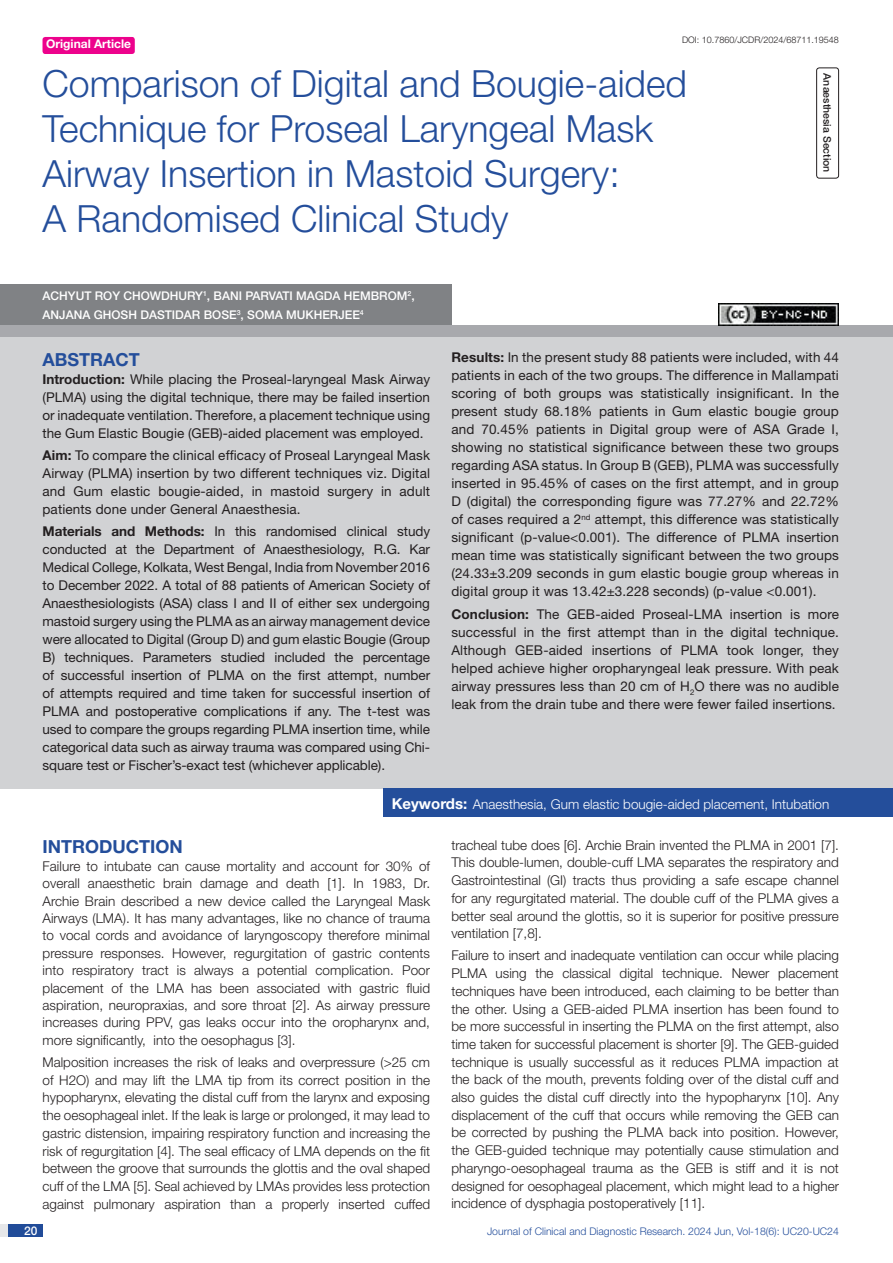
<style>
.page{position:relative;width:893px;height:1263px;background:#fff}
.page>*{position:absolute;margin:0;border:0;box-sizing:border-box;transform-origin:0 0}
.t1{font:300 37.5px/45px "Helvetica Neue";color:#244e9b}
.Heading{font:700 18px "Helvetica Neue";color:#244e9b}
.Abstract_head{font:700 18px "Helvetica Neue";color:#244e9b}
.Abstract_Text{font:13.5px/18px "Helvetica Neue";letter-spacing:.01em;color:#231f20;text-align:justify}
.Body_text{font:300 13.5px/17.7px "Helvetica Neue";color:#231f20;text-align:justify}
.Key_words{font:300 13.5px "Helvetica Neue";color:#fff}
.Author{font:500 12px "Helvetica Neue";color:#fff}
.t2{font:700 12px "Helvetica Neue";color:#fff}
.t3{font:300 10.5px "Helvetica Neue";color:#244e9b}
.section{font:500 10.5px "Helvetica Neue";color:#231f20}
.DOI{font:300 9px "Helvetica Neue";color:#231f20}
.s1{font-weight:700}
.s2{font-weight:700;font-size:15px}
</style>
<div class="page">
<div style="left:0;top:1224px;width:43px;height:13px;background:#e6e7e9"></div>
<div style="left:8px;top:1224px;width:35px;height:13px;background:#214c99"></div>
<div style="left:43px;top:37px;width:92px;height:17px;background:#ed028c;border-radius:3px"></div>
<div style="left:816px;top:67px;width:23px;height:112px;border:1px solid #231f20;border-radius:3px"></div>
<div style="left:0;top:284px;width:451px;height:42px;background:#808285"></div>
<div style="left:0;top:326px;width:893px;height:12px;background:#a8a9ad"></div>
<div style="left:0;top:338px;width:893px;height:451px;background:#d1d2d4"></div>
<div style="left:384px;top:789px;width:509px;height:28px;background:#244e9b"></div>
<img style="left:719px;top:303px;width:120px;height:23px">
<p class="t2" style="left:46px;top:37px;width:87px">Original Article</p>
<p class="DOI" style="left:682px;top:35px;width:158px">DOI: 10.7860/JCDR/2024/68711.19548</p>
<p class="t1" style="left:43px;top:60px;width:646px">Comparison of Digital and Bougie-aided Technique for Proseal Laryngeal Mask Airway Insertion in Mastoid Surgery:<br>A Randomised Clinical Study</p>
<p class="Author" style="left:43px;top:289px;width:328px">ACHYUT ROY CHOWDHURY<sup>1</sup>, BANI PARVATI MAGDA HEMBR</p>
<p class="Author" style="left:388px;top:289px;width:29px">OM<sup>2</sup>,</p>
<p class="Author" style="left:43px;top:307px;width:107px">ANJANA GHOSH DAS</p>
<p class="Author" style="left:165px;top:307px;width:200px">TIDAR BOSE<sup>3</sup>, SOMA MUKHERJEE<sup>4</sup></p>
<p class="section" style="left:833px;top:73px;width:101px;rotate:90deg">ANAESTHESIA SECTION</p>
<p class="Abstract_head" style="left:43px;top:348px;width:99px">ABSTRACT</p>
<p class="Abstract_Text" style="left:43px;top:370px;width:389px"><span class="s1">Introduction:</span> While placing the Proseal-laryngeal Mask Airway (PLMA) using the digital technique, there may be failed insertion or inadequate ventilation. Therefore, a placement technique using the Gum Elastic Bougie (GEB)-aided placement was employed.</p>
<p class="Abstract_Text" style="left:43px;top:446px;width:389px"><span class="s1">Aim:</span> To compare the clinical efficacy of Proseal Laryngeal Mask Airway (PLMA) insertion by two different techniques viz. Digital and Gum elastic bougie-aided, in mastoid surgery in adult patients done under General Anaesthesia.</p>
<p class="Abstract_Text" style="left:43px;top:522px;width:389px"><span class="s1">Materials and Methods:</span> In this randomised clinical study conducted at the Department of Anaesthesiology, R.G. Kar Medical College, Kolkata, West Bengal, India from November 2016 to December 2022. A total of 88 patients of American Society of Anaesthesiologists (ASA) class I and II of either sex undergoing mastoid surgery using the PLMA as an airway management device were allocated to Digital (Group D) and gum elastic Bougie (Group B) techniques. Parameters studied included the percentage of successful insertion of PLMA on the first attempt, number of attempts required and time taken for successful insertion of PLMA and postoperative complications if any. The t-test was used to compare the groups regarding PLMA insertion time, while categorical data such as airway trauma was compared using Chi&shy;square test or Fischer’s-exact test (whichever applicable).</p>
<p class="Abstract_Text" style="left:451px;top:348px;width:389px"><span class="s1">Results:</span> In the present study 88 patients were included, with 44 patients in each of the two groups. The difference in Mallampati scoring of both groups was statistically insignificant. In the present study 68.18% patients in Gum elastic bougie group and 70.45% patients in Digital group were of ASA Grade I, showing no statistical significance between these two groups regarding ASA status. In Group B (GEB), PLMA was successfully inserted in 95.45% of cases on the first attempt, and in group D (digital) the corresponding figure was 77.27% and 22.72% of cases required a 2<sup>nd</sup> attempt, this difference was statistically significant (p-value&lt;0.001). The difference of PLMA insertion mean time was statistically significant between the two groups (24.33±3.209 seconds in gum elastic bougie group whereas in digital group it was 13.42±3.228 seconds) (p-value &lt;0.001).</p>
<p class="Abstract_Text" style="left:451px;top:605px;width:389px"><span class="s1">Conclusion:</span> The GEB-aided Proseal-LMA insertion is more successful in the first attempt than in the digital technique.<br>Although GEB-aided insertions of PLMA took longer, they helped achieve higher oropharyngeal leak pressure. With peak airway pressures less than 20 cm of H<sub>2</sub>O there was no audible leak from the drain tube and there were fewer failed insertions.</p>
<p class="Key_words" style="left:392px;top:796px;width:439px"><span class="s2">Keywords:</span> Anaesthesia, Gum elastic bougie-aided placement, Intubation</p>
<p class="Heading" style="left:43px;top:835px;width:142px">INTRODUCTION</p>
<p class="Body_text" style="left:43px;top:857px;width:389px">Failure to intubate can cause mortality and account for 30% of overall anaesthetic brain damage and death [1]. In 1983, Dr.<br>Archie Brain described a new device called the Laryngeal Mask Airways (LMA). It has many advantages, like no chance of trauma to vocal cords and avoidance of laryngoscopy therefore minimal pressure responses. However, regurgitation of gastric contents into respiratory tract is always a potential complication. Poor placement of the LMA has been associated with gastric fluid aspiration, neuropraxias, and sore throat [2]. As airway pressure increases during PPV, gas leaks occur into the oropharynx and, more significantly, into the oesophagus [3].</p>
<p class="Body_text" style="left:43px;top:1053px;width:389px">Malposition increases the risk of leaks and overpressure (&gt;25 cm of H2O) and may lift the LMA tip from its correct position in the hypopharynx, elevating the distal cuff from the larynx and exposing the oesophageal inlet. If the leak is large or prolonged, it may lead to gastric distension, impairing respiratory function and increasing the risk of regurgitation [4]. The seal efficacy of LMA depends on the fit between the groove that surrounds the glottis and the oval shaped cuff of the LMA [5]. Seal achieved by LMAs provides less protection against pulmonary aspiration than a properly inserted cuffed</p>
<p class="Body_text" style="left:451px;top:835px;width:389px">tracheal tube does [6]. Archie Brain invented the PLMA in 2001 [7].<br>This double-lumen, double-cuff LMA separates the respiratory and Gastrointestinal (GI) tracts thus providing a safe escape channel for any regurgitated material. The double cuff of the PLMA gives a better seal around the glottis, so it is superior for positive pressure ventilation [7,8].</p>
<p class="Body_text" style="left:451px;top:946px;width:389px">Failure to insert and inadequate ventilation can occur while placing PLMA using the classical digital technique. Newer placement techniques have been introduced, each claiming to be better than the other. Using a GEB-aided PLMA insertion has been found to be more successful in inserting the PLMA on the first attempt, also time taken for successful placement is shorter [9]. The GEB-guided technique is usually successful as it reduces PLMA impaction at the back of the mouth, prevents folding over of the distal cuff and also guides the distal cuff directly into the hypopharynx [10]. Any displacement of the cuff that occurs while removing the GEB can be corrected by pushing the PLMA back into position. However, the GEB-guided technique may potentially cause stimulation and pharyngo-oesophageal trauma as the GEB is stiff and it is not designed for oesophageal placement, which might lead to a higher incidence of dysphagia postoperatively [11].</p>
<p class="Author" style="left:24px;top:1223px;width:15px">20</p>
<p class="t3" style="left:487px;top:1225px;width:353px">Journal of Clinical and Diagnostic Research. 2024 Jun, Vol-18(6): UC20-UC24</p>
</div>
